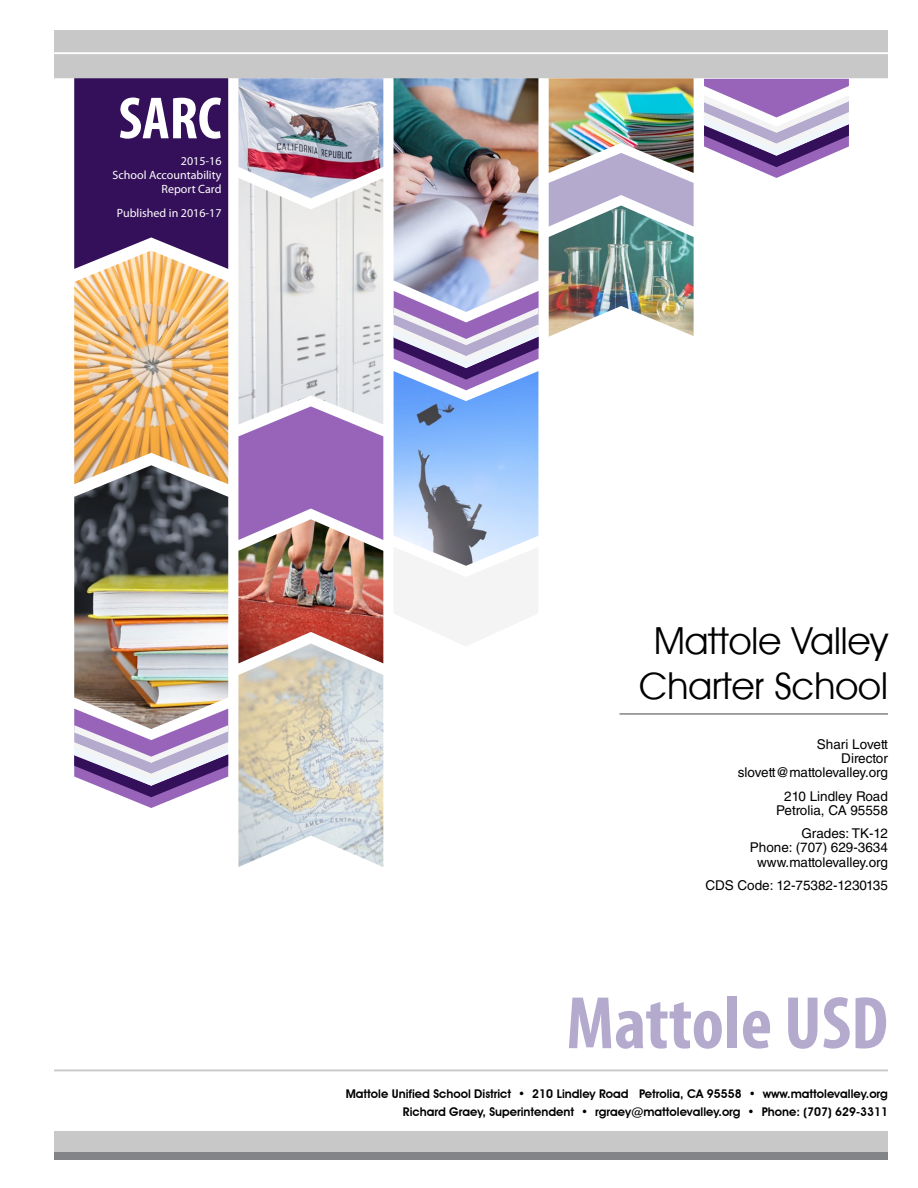
<style>
.page{position:relative;width:918px;height:1188px;background:#fff}
.page>*{position:absolute;margin:0;border:0;box-sizing:border-box;transform-origin:0 0}
.t1{font:700 condensed 75px "Myriad Pro";color:#b3aace}
.t2{font:700 condensed 60px "Myriad Pro";color:#fff}
.t3{font:45px/45px "Avant Garde T.";color:#010101;text-align:center}
.t4{font:13.5px/14.2px "Helvetica LT Std";color:#010101;text-align:right}
.t5{font:600 12px "Avant Garde IT Cby BT";color:#010101}
.t6{font:12px/14.2px "Myriad Pro";color:#fff;text-align:right}
</style>
<div class="page">
<div style="left:54px;top:1131px;width:834px;height:22px;background:#c8c8c8"></div>
<div style="left:54px;top:1153px;width:834px;height:7px;background:#828487"></div>
<img style="left:238px;top:269px;width:145px;height:137px">
<img style="left:74px;top:484px;width:154px;height:225px">
<img style="left:74px;top:269px;width:154px;height:215px">
<svg style="left:238px;top:406px;width:145px;height:113px;background:#a57ac3"></svg>
<img style="left:238px;top:663px;width:145px;height:204px">
<img style="left:238px;top:519px;width:145px;height:144px">
<img style="left:394px;top:269px;width:144px;height:22px">
<img style="left:394px;top:390px;width:144px;height:157px">
<svg style="left:394px;top:547px;width:144px;height:99px"></svg>
<img style="left:54px;top:30px;width:834px;height:239px">
<img style="left:549px;top:206px;width:145px;height:131px">
<svg style="left:394px;top:291px;width:145px;height:99px"></svg>
<svg style="left:74px;top:709px;width:154px;height:99px"></svg>
<hr style="left:54px;top:1069px;width:834px;height:2px;background:#c8c8c8">
<hr style="left:620px;top:713px;width:268px;height:2px;background:#828487">
<h2 class="t2" style="left:118px;top:81px;width:105px">SARC</h2>
<p class="t6" style="left:113px;top:154px;width:110px">2015-16<br>School Accountability<br>Report Card</p>
<p class="t6" style="left:117px;top:205px;width:106px">Published in 2016-17</p>
<h3 class="t3" style="left:639px;top:618px;width:250px">Mattole Valley<br>Charter School</h3>
<p class="t4" style="left:738px;top:737px;width:152px">Shari Lovett<br>Director slovett@mattolevalley.org</p>
<p class="t4" style="left:776px;top:789px;width:113px;text-align:center">210 Lindley Road<br>Petrolia, CA 95558</p>
<p class="t4" style="left:750px;top:826px;width:140px">Grades: TK-12<br>Phone: (707) 629-3634 www.mattolevalley.org</p>
<p class="t4" style="left:705px;top:878px;width:184px">CDS Code: 12-75382-1230135</p>
<h1 class="t1" style="left:566px;top:976px;width:323px">Mattole USD</h1>
<p class="t5" style="left:346px;top:1087px;width:544px">Mattole Unified School District • 210 Lindley Road Petrolia, CA 95558 • www.mattolevalley.org</p>
<p class="t5" style="left:403px;top:1105px;width:487px">Richard Graey, Superintendent • rgraey@mattolevalley.org • Phone: (707) 629-3311</p>
</div>
